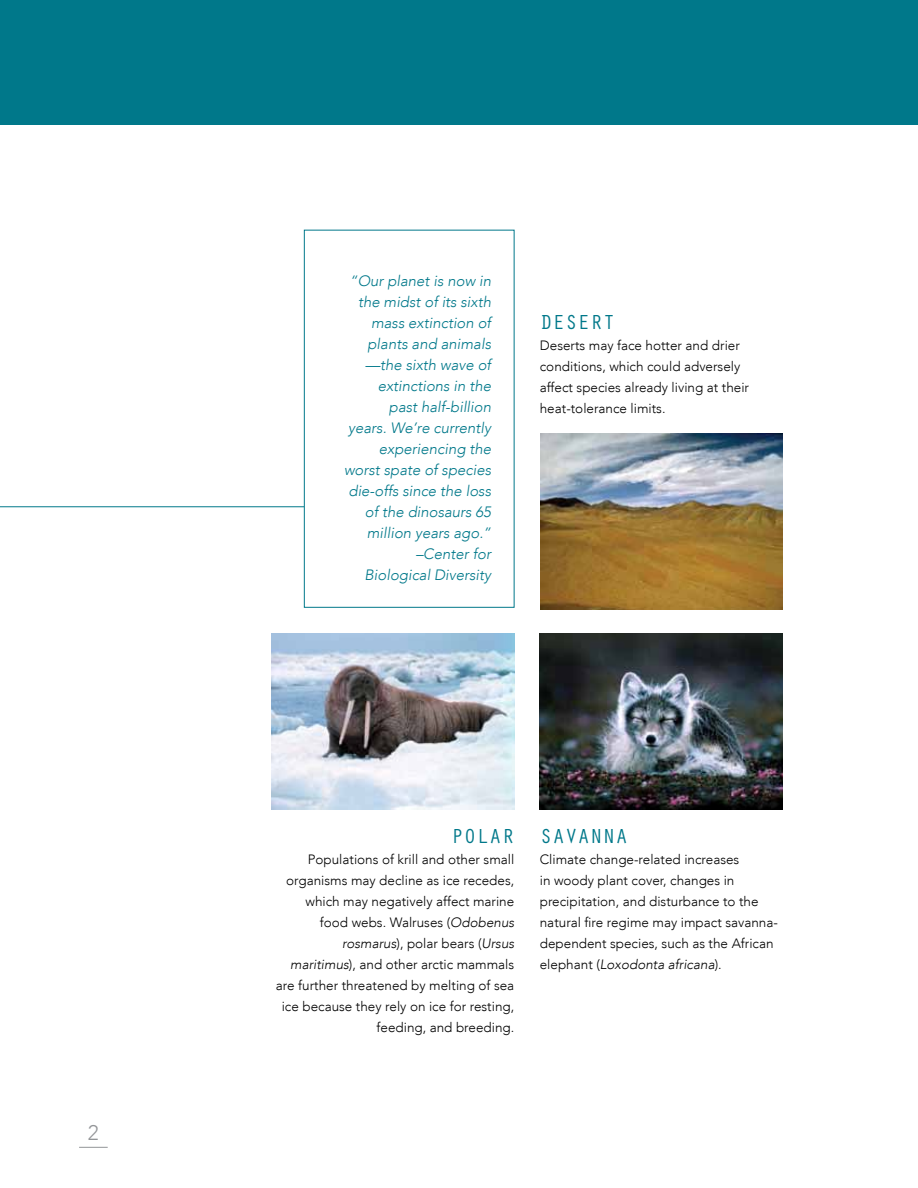
<style>
.page{position:relative;width:918px;height:1188px;background:#fff}
.page>*{position:absolute;margin:0;border:0;box-sizing:border-box;transform-origin:0 0}
.t1{font:21px "Orator Std";color:#00788a}
.t2{font:300 21px "Avenir LT";color:#939598}
.t3{font:italic 300 15px/21px "Avenir LT";color:#00788a;text-align:right}
.t4{font:300 13.5px/21px "Avenir LT";color:#000}
.s1{font-style:italic}
</style>
<div class="page">
<div style="left:0;top:0;width:918px;height:125px;background:#00788a"></div>
<img style="left:272px;top:634px;width:242px;height:175px">
<img style="left:540px;top:634px;width:242px;height:175px">
<img style="left:541px;top:434px;width:241px;height:175px">
<div style="left:304px;top:230px;width:210px;height:378px;border:1px solid #00788a"></div>
<hr style="left:0;top:507px;width:304px;height:1px;background:#00788a">
<svg style="left:79px;top:1147px;width:29px;height:1px"></svg>
<h1 class="t2" style="left:88px;top:1120px;width:12px">2</h1>
<p class="t3" style="left:344px;top:270px;width:149px">“Our planet is now in the midst of its sixth mass extinction of plants and animals —the sixth wave of extinctions in the<br>past half-billion<br>years. We’re currently experiencing the worst spate of species die-offs since the loss of the dinosaurs 65 million years ago.” –Center for<br>Biological Diversity</p>
<h1 class="t1" style="left:540px;top:307px;width:13px">DESE</h1>
<h1 class="t1" style="left:590px;top:307px;width:21px">RT</h1>
<p class="t4" style="left:540px;top:335px;width:211px">Deserts may face hotter and drier conditions, which could adversely affect species already living at their heat-tolerance limits.</p>
<h1 class="t1" style="left:451px;top:821px;width:64px">POLAR</h1>
<p class="t4" style="left:276px;top:849px;width:240px;text-align:right">Populations of krill and other small organisms may decline as ice recedes, which may negatively affect marine food webs. Walruses (<span class="s1">Odobenus rosmarus</span>), polar bears (<span class="s1">Ursus maritimus</span>), and other arctic mammals are further threatened by melting of sea ice because they rely on ice for resting, feeding, and breeding.</p>
<h1 class="t1" style="left:540px;top:821px;width:90px">SAVANNA</h1>
<p class="t4" style="left:540px;top:849px;width:240px">Climate change-related increases<br>in woody plant cover, changes in precipitation, and disturbance to the natural fire regime may impact savanna&shy;dependent species, such as the African elephant (<span class="s1">Loxodonta africana</span>).</p>
</div>
